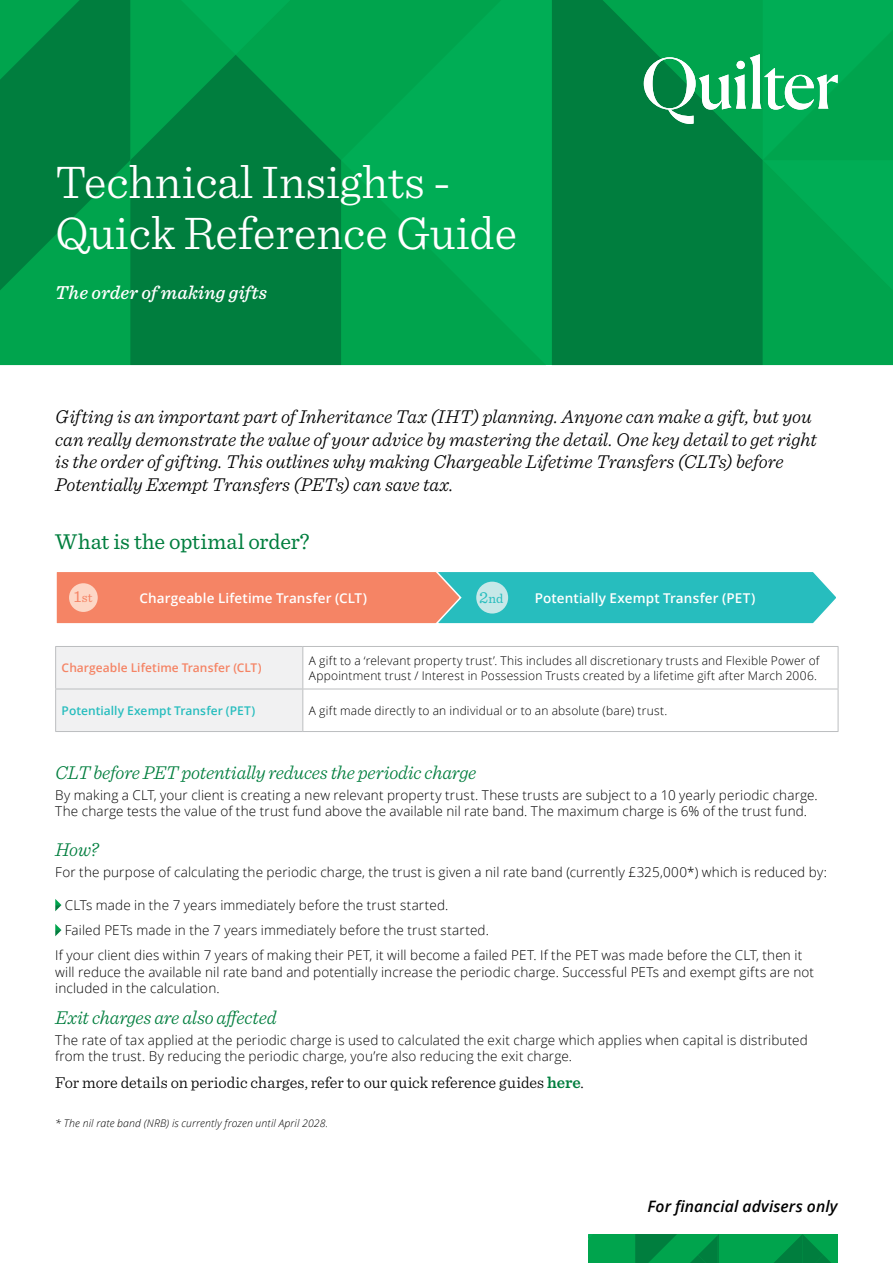
<style>
.page{position:relative;width:893px;height:1263px;background:#fff}
.page>*{position:absolute;margin:0;border:0;box-sizing:border-box;transform-origin:0 0}
.t1{font:300 48px/51px "Sentinel";color:#fff}
.t2{font:22.5px "Sentinel";color:#007e3e}
.t3{font:italic 300 19.5px/22.5px "Sentinel";color:#000}
.t4{font:italic 300 19.5px "Sentinel";letter-spacing:-.01em;color:#007e3e}
.t5{font:italic 500 19.5px "Sentinel";letter-spacing:.005em;color:#fff}
.t6{font:300 16.5px "Sentinel";letter-spacing:-.005em;color:#000}
.t7{font:italic 600 15.75px "Open Sans";letter-spacing:.005em;color:#000}
.t8{font:300 13.5px/16.5px "Open Sans";letter-spacing:.01em;color:#000}
.t9{font:600 13.5px "Open Sans";letter-spacing:.01em;color:#fff}
.t10{font:13.5px "Sentinel";color:#f58465}
.t11{font:13.5px "Sentinel";color:#27bdbe}
.t12{font:300 12px/15px "Open Sans";letter-spacing:.015em;color:#000}
.t13{font:600 12px "Open Sans";letter-spacing:.005em;color:#f58465}
.t14{font:600 12px "Open Sans";letter-spacing:.005em;color:#27bdbe}
.t15{font:italic 300 10.5px "Open Sans";letter-spacing:.015em;color:#000}
.s1{font-size:16.8px}
.s2{font-weight:600;color:#007e3e}
</style>
<div class="page">
<svg style="left:589px;top:1234px;width:249px;height:29px;background:#009948"></svg>
<svg style="left:763px;top:0;width:130px;height:365px;background:#00a750"></svg>
<svg style="left:552px;top:0;width:211px;height:365px;background:#00823f"></svg>
<svg style="left:0;top:0;width:546px;height:365px;background:#009f4c"></svg>
<svg style="left:130px;top:55px;width:211px;height:310px;background:#008440"></svg>
<div style="left:56px;top:647px;width:246px;height:84px;background:#f1f1f2"></div>
<svg style="left:303px;top:647px;width:535px;height:84px"></svg>
<hr style="left:55px;top:646px;width:248px;height:1px;background:#bcbec0">
<hr style="left:55px;top:647px;width:1px;height:42px;background:#bcbec0">
<hr style="left:303px;top:646px;width:535px;height:1px;background:#bcbec0">
<hr style="left:302px;top:647px;width:1px;height:42px;background:#bcbec0">
<hr style="left:838px;top:647px;width:1px;height:42px;background:#bcbec0">
<hr style="left:55px;top:689px;width:248px;height:1px;background:#bcbec0">
<hr style="left:55px;top:689px;width:1px;height:42px;background:#bcbec0">
<hr style="left:303px;top:689px;width:535px;height:1px;background:#bcbec0">
<hr style="left:302px;top:689px;width:1px;height:42px;background:#bcbec0">
<hr style="left:838px;top:689px;width:1px;height:42px;background:#bcbec0">
<hr style="left:55px;top:731px;width:248px;height:1px;background:#bcbec0">
<hr style="left:303px;top:731px;width:535px;height:1px;background:#bcbec0">
<svg style="left:644px;top:54px;width:194px;height:70px"></svg>
<svg style="left:55px;top:899px;width:6px;height:12px"></svg>
<svg style="left:55px;top:924px;width:6px;height:12px"></svg>
<svg style="left:56px;top:572px;width:780px;height:52px;background:#95a496"></svg>
<div style="left:69px;top:583px;width:29px;height:29px;background:#fdd7c6;border-radius:50%"></div>
<h1 class="t1" style="left:55px;top:153px;width:463px">Technical Insights -<br>Quick Reference Guide</h1>
<h3 class="t5" style="left:55px;top:277px;width:213px">The order of making gifts</h3>
<p class="t3" style="left:55px;top:404px;width:763px">Gifting is an important part of Inheritance Tax (IHT) planning. Anyone can make a gift, but you can really demonstrate the value of your advice by mastering the detail. One key detail to get right is the order of gifting. This outlines why making Chargeable Lifetime Transfers (CLTs) before Potentially Exempt Transfers (PETs) can save tax.</p>
<h2 class="t2" style="left:55px;top:525px;width:256px">What is the optimal order?</h2>
<p class="t10" style="left:74px;top:587px;width:20px"><span class="s1">1</span>st</p>
<p class="t9" style="left:140px;top:589px;width:229px">Chargeable Lifetime Transfer (CLT)</p>
<p class="t11" style="left:479px;top:588px;width:26px"><span class="s1">2</span>nd</p>
<p class="t9" style="left:535px;top:589px;width:222px">Potentially Exempt Transfer (PET)</p>
<p class="t13" style="left:62px;top:660px;width:201px">Chargeable Lifetime Transfer (CLT)</p>
<p class="t12" style="left:309px;top:653px;width:512px">A gift to a ‘relevant property trust’. This includes all discretionary trusts and Flexible Power of<br>Appointment trust / Interest in Possession Trusts created by a lifetime gift after March 2006.</p>
<p class="t14" style="left:62px;top:702px;width:195px">Potentially Exempt Transfer (PET)</p>
<p class="t12" style="left:309px;top:703px;width:360px">A gift made directly to an individual or to an absolute (bare) trust.</p>
<h3 class="t4" style="left:55px;top:758px;width:423px">CLT before PET potentially reduces the periodic charge</h3>
<p class="t8" style="left:55px;top:786px;width:764px">By making a CLT, your client is creating a new relevant property trust. These trusts are subject to a 10 yearly periodic charge.<br>The charge tests the value of the trust fund above the available nil rate band. The maximum charge is 6% of the trust fund.</p>
<h3 class="t4" style="left:55px;top:835px;width:45px">How?</h3>
<p class="t8" style="left:55px;top:863px;width:773px">For the purpose of calculating the periodic charge, the trust is given a nil rate band (currently £325,000*) which is reduced by:</p>
<p class="t8" style="left:65px;top:897px;width:385px">CLTs made in the 7 years immediately before the trust started.</p>
<p class="t8" style="left:65px;top:922px;width:425px">Failed PETs made in the 7 years immediately before the trust started.</p>
<p class="t8" style="left:55px;top:947px;width:748px">If your client dies within 7 years of making their PET, it will become a failed PET. If the PET was made before the CLT, then it</p>
<p class="t8" style="left:55px;top:963px;width:760px">will reduce the available nil rate band and potentially increase the periodic charge. Successful PETs and exempt gifts are not included in the calculation.</p>
<h3 class="t4" style="left:55px;top:1003px;width:223px">Exit charges are also affected</h3>
<p class="t8" style="left:55px;top:1031px;width:754px">The rate of tax applied at the periodic charge is used to calculated the exit charge which applies when capital is distributed from the trust. By reducing the periodic charge, you’re also reducing the exit charge.</p>
<p class="t6" style="left:55px;top:1070px;width:530px">For more details on periodic charges, refer to our quick reference guides <span class="s2">here</span>.</p>
<p class="t15" style="left:55px;top:1116px;width:275px">* The nil rate band (NRB) is currently frozen until April 2028.</p>
<p class="t7" style="left:648px;top:1196px;width:192px">For financial advisers only</p>
</div>
